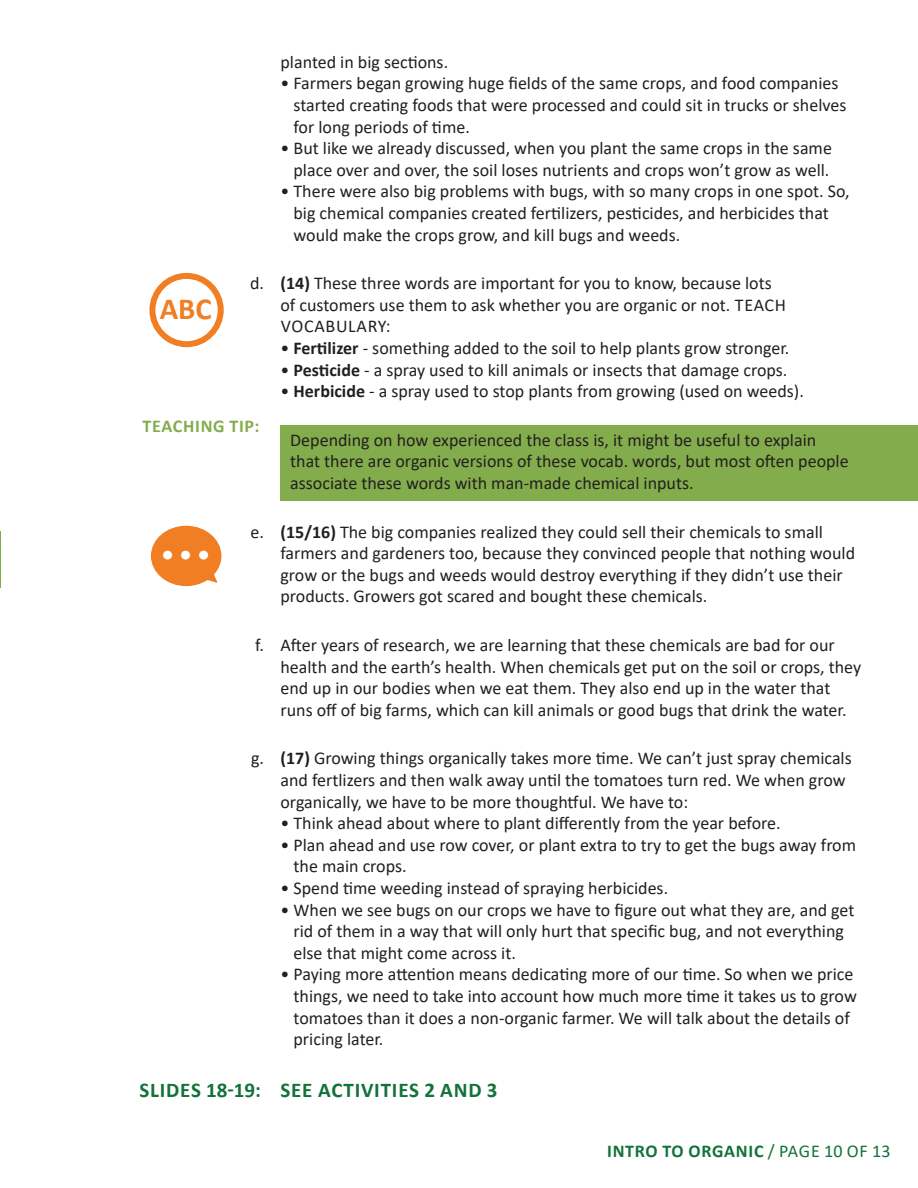
<style>
.page{position:relative;width:918px;height:1188px;background:#fff}
.page>*{position:absolute;margin:0;border:0;box-sizing:border-box;transform-origin:0 0}
.indented_bullets__02{font:700 30.75px "Calibri";color:#f17e22}
.t1{font:28.5px "Calibri";color:#fff}
.STEPS{font:700 21px "Calibri";letter-spacing:.04em;color:#12723a}
.indented_no_space_be{font:18px/21.6px "Calibri";color:#231f20}
.hanging_indented_cop{font:18px/21.6px "Calibri";color:#231f20}
.hanging_indented_cop-2{font:18px/21.6px "Calibri";letter-spacing:.025em;color:#231f20}
.hanging_indented_cop-3{font:700 18px "Calibri";letter-spacing:.04em;color:#12723a}
.hanging_indented_cop-4{font:700 18px "Calibri";letter-spacing:.04em;color:#83ad4c}
.s1{font-weight:700}
.s2{font-weight:400}
</style>
<div class="page">
<div style="left:280px;top:426px;width:638px;height:75px;background:#83ad4c"></div>
<hr style="left:0;top:531px;width:1px;height:57px;background:#83ad4c">
<div style="left:149px;top:273px;width:75px;height:74px;border:6px solid #f17e22;border-radius:50%"></div>
<svg style="left:151px;top:525px;width:71px;height:62px"></svg>
<p class="hanging_indented_cop" style="left:280px;top:51px;width:169px">planted in big sections.</p>
<p class="indented_no_space_be" style="left:294px;top:72px;width:554px;text-indent:-13px">• Farmers began growing huge fields of the same crops, and food companies started creating foods that were processed and could sit in trucks or shelves for long periods of time.</p>
<p class="indented_no_space_be" style="left:281px;top:137px;width:553px;text-align:center">• But like we already discussed, when you plant the same crops in the same place over and over, the soil loses nutrients and crops won’t grow as well.</p>
<p class="indented_no_space_be" style="left:294px;top:180px;width:558px;text-indent:-13px">• There were also big problems with bugs, with so many crops in one spot. So, big chemical companies created fertilizers, pesticides, and herbicides that would make the crops grow, and kill bugs and weeds.</p>
<p class="hanging_indented_cop-2" style="left:280px;top:272px;width:507px;text-indent:-30px">d. <span class="s1">(14)</span> These three words are important for you to know, because lots of customers use them to ask whether you are organic or not. TEACH<br>VOCABULARY:</p>
<p class="indented_no_space_be" style="left:281px;top:337px;width:511px">• <span class="s1">Fertilizer</span> - something added to the soil to help plants grow stronger.</p>
<p class="indented_no_space_be" style="left:281px;top:358px;width:508px">• <span class="s1">Pesticide</span> - a spray used to kill animals or insects that damage crops.</p>
<p class="indented_no_space_be" style="left:281px;top:380px;width:525px">• <span class="s1">Herbicide</span> - a spray used to stop plants from growing (used on weeds).</p>
<p class="hanging_indented_cop-4" style="left:143px;top:414px;width:118px">TEACHING TIP:</p>
<p class="hanging_indented_cop" style="left:290px;top:429px;width:560px">Depending on how experienced the class is, it might be useful to explain that there are organic versions of these vocab. words, but most often people associate these words with man-made chemical inputs.</p>
<p class="hanging_indented_cop" style="left:280px;top:520px;width:576px;text-indent:-30px">e. <span class="s1">(15/16)</span> The big companies realized they could sell their chemicals to small farmers and gardeners too, because they convinced people that nothing would grow or the bugs and weeds would destroy everything if they didn’t use their products. Growers got scared and bought these chemicals.</p>
<p class="hanging_indented_cop" style="left:280px;top:634px;width:582px;text-indent:-25px">f. After years of research, we are learning that these chemicals are bad for our health and the earth’s health. When chemicals get put on the soil or crops, they end up in our bodies when we eat them. They also end up in the water that runs off of big farms, which can kill animals or good bugs that drink the water.</p>
<p class="hanging_indented_cop" style="left:280px;top:747px;width:573px;text-indent:-29px">g. <span class="s1">(17)</span> Growing things organically takes more time. We can’t just spray chemicals and fertlizers and then walk away until the tomatoes turn red. We when grow organically, we have to be more thoughtful. We have to:</p>
<p class="indented_no_space_be" style="left:281px;top:812px;width:502px">• Think ahead about where to plant differently from the year before.</p>
<p class="indented_no_space_be" style="left:294px;top:834px;width:564px;text-indent:-13px">• Plan ahead and use row cover, or plant extra to try to get the bugs away from the main crops.</p>
<p class="indented_no_space_be" style="left:281px;top:877px;width:389px">• Spend time weeding instead of spraying herbicides.</p>
<p class="indented_no_space_be" style="left:294px;top:898px;width:562px;text-indent:-13px">• When we see bugs on our crops we have to figure out what they are, and get rid of them in a way that will only hurt that specific bug, and not everything else that might come across it.</p>
<p class="indented_no_space_be" style="left:294px;top:963px;width:565px;text-indent:-13px">• Paying more attention means dedicating more of our time. So when we price things, we need to take into account how much more time it takes us to grow tomatoes than it does a non-organic farmer. We will talk about the details of pricing later.</p>
<p class="STEPS" style="left:139px;top:1076px;width:360px">SLIDES 18-19: SEE ACTIVITIES 2 AND 3</p>
<p class="indented_bullets__02" style="left:160px;top:287px;width:54px">ABC</p>
<p class="t1" style="left:188px;top:548px;width:16px;rotate:90deg">•</p>
<p class="t1" style="left:206px;top:548px;width:16px;rotate:90deg">•</p>
<p class="t1" style="left:224px;top:548px;width:16px;rotate:90deg">•</p>
<p class="hanging_indented_cop-3" style="left:607px;top:1138px;width:285px">INTRO TO ORGANIC <span class="s2">/ PAGE 10 OF 13</span></p>
</div>
